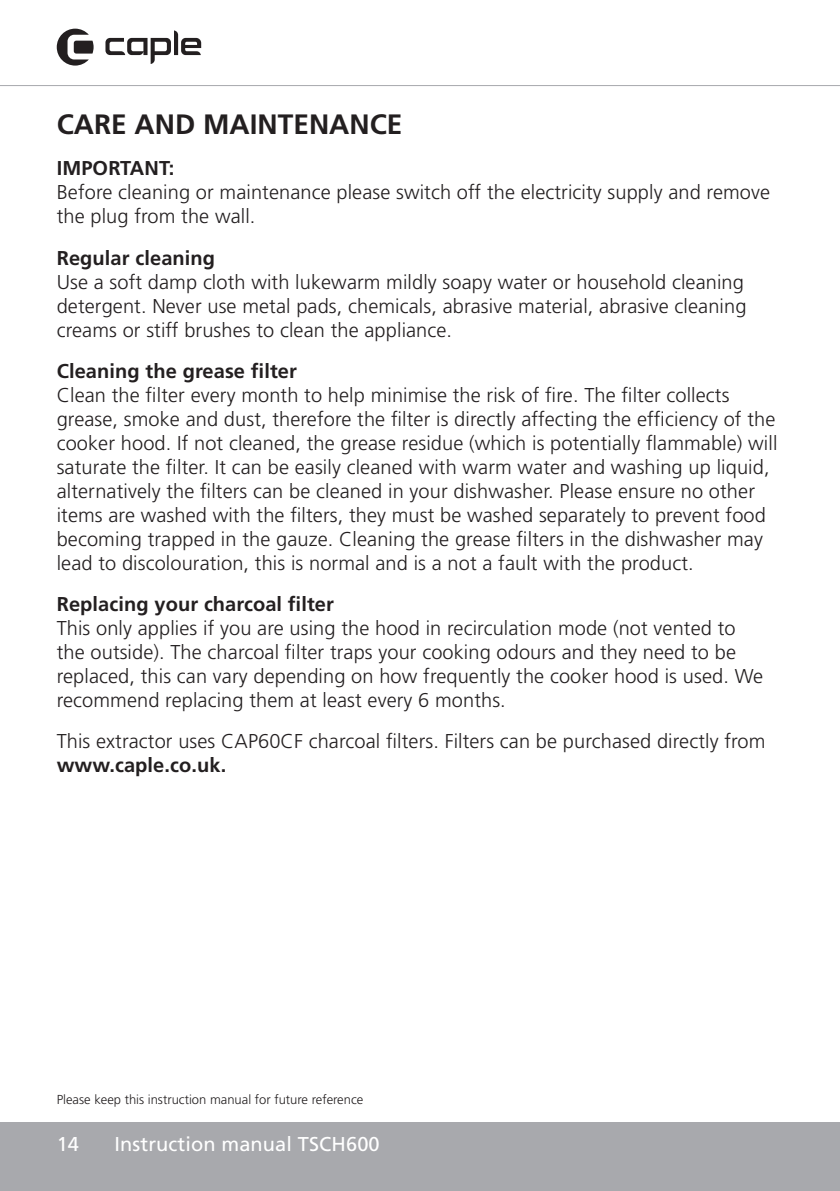
<style>
.page{position:relative;width:840px;height:1191px;background:#fff}
.page>*{position:absolute;margin:0;border:0;box-sizing:border-box;transform-origin:0 0}
.Main_heading{font:700 28px "Frutiger";color:#231f20}
.Body_black{font:300 20px/24px "Frutiger";letter-spacing:.005em;color:#231f20}
.t1{font:20px "Frutiger";letter-spacing:.005em;color:#fff}
.t2{font:300 13px "Frutiger";color:#231f20}
.s1{font-weight:700}
</style>
<div class="page">
<div style="left:0;top:1123px;width:839px;height:68px;background:#a8a9ad"></div>
<hr style="left:0;top:85px;width:839px;height:1px;background:#a8a9ad">
<svg style="left:57px;top:29px;width:36px;height:37px"></svg>
<svg style="left:105px;top:30px;width:96px;height:34px"></svg>
<p class="Main_heading" style="left:57px;top:108px;width:347px">CARE AND MAINTENANCE</p>
<p class="Body_black" style="left:57px;top:157px;width:714px"><span class="s1">IMPORTANT:<br></span>Before cleaning or maintenance please switch off the electricity supply and remove the plug from the wall.</p>
<p class="Body_black" style="left:57px;top:246px;width:691px"><span class="s1">Regular cleaning<br></span>Use a soft damp cloth with lukewarm mildly soapy water or household cleaning detergent. Never use metal pads, chemicals, abrasive material, abrasive cleaning creams or stiff brushes to clean the appliance.</p>
<p class="Body_black" style="left:57px;top:359px;width:721px"><span class="s1">Cleaning the grease filter<br></span>Clean the filter every month to help minimise the risk of fire. The filter collects grease, smoke and dust, therefore the filter is directly affecting the efficiency of the cooker hood. If not cleaned, the grease residue (which is potentially flammable) will saturate the filter. It can be easily cleaned with warm water and washing up liquid, alternatively the filters can be cleaned in your dishwasher. Please ensure no other items are washed with the filters, they must be washed separately to prevent food becoming trapped in the gauze. Cleaning the grease filters in the dishwasher may lead to discolouration, this is normal and is a not a fault with the product.</p>
<p class="Body_black" style="left:57px;top:592px;width:707px"><span class="s1">Replacing your charcoal filter<br></span>This only applies if you are using the hood in recirculation mode (not vented to the outside). The charcoal filter traps your cooking odours and they need to be replaced, this can vary depending on how frequently the cooker hood is used. We recommend replacing them at least every 6 months.</p>
<p class="Body_black" style="left:57px;top:729px;width:709px">This extractor uses CAP60CF charcoal filters. Filters can be purchased directly from <span class="s1">www.caple.co.uk.</span></p>
<p class="t2" style="left:57px;top:1092px;width:308px">Please keep this instruction manual for future reference</p>
<p class="t1" style="left:57px;top:1132px;width:24px">14</p>
<p class="t1" style="left:115px;top:1132px;width:266px">Instruction manual TSCH600</p>
</div>
